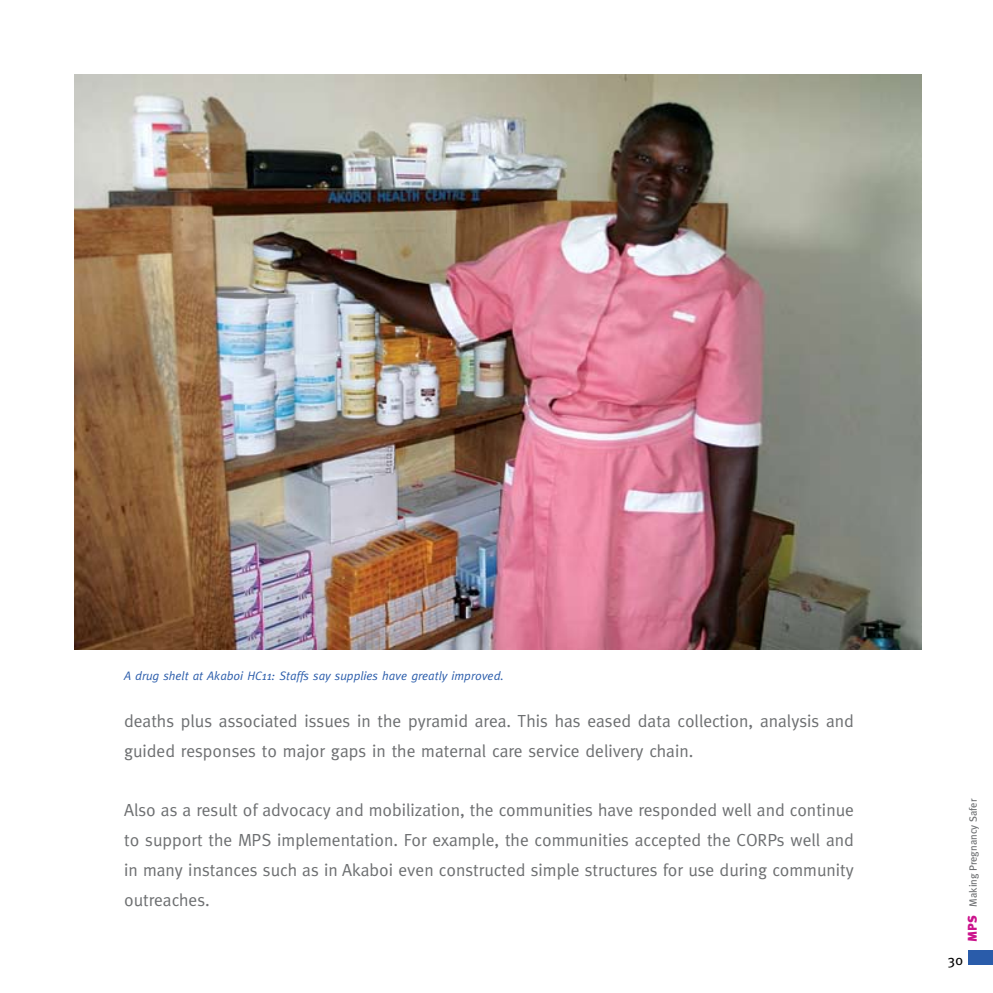
<style>
.page{position:relative;width:993px;height:993px;background:#fff}
.page>*{position:absolute;margin:0;border:0;box-sizing:border-box;transform-origin:0 0}
.t1{font:17.5px/29.8px "Meta";color:#6d6f71}
.t2{font:14px "Meta Plus";color:#000}
.t3{font:italic 12.25px "Meta";color:#2a5caa}
.t4{font:10.5px "Meta Plus";color:#6d6f71}
.s1{font-weight:900;font-size:12.6px;color:#cb138c}
</style>
<div class="page">
<div style="left:967px;top:949px;width:25px;height:15px;background:#2a5caa"></div>
<img style="left:74px;top:74px;width:846px;height:575px">
<p class="t3" style="left:124px;top:668px;width:381px">A drug shelt at Akaboi HC11: Staffs say supplies have greatly improved.</p>
<p class="t1" style="left:124px;top:705px;width:731px">deaths plus associated issues in the pyramid area. This has eased data collection, analysis and guided responses to major gaps in the maternal care service delivery chain.</p>
<p class="t1" style="left:124px;top:794px;width:731px;text-align:justify">Also as a result of advocacy and mobilization, the communities have responded well and continue to support the MPS implementation. For example, the communities accepted the CORPs well and in many instances such as in Akaboi even constructed simple structures for use during community outreaches.</p>
<p class="t4" style="left:966px;top:941px;width:144px;rotate:-90deg"><span class="s1">MPS</span> Making Pregnancy Safer</p>
<p class="t2" style="left:947px;top:951px;width:16px">30</p>
</div>
